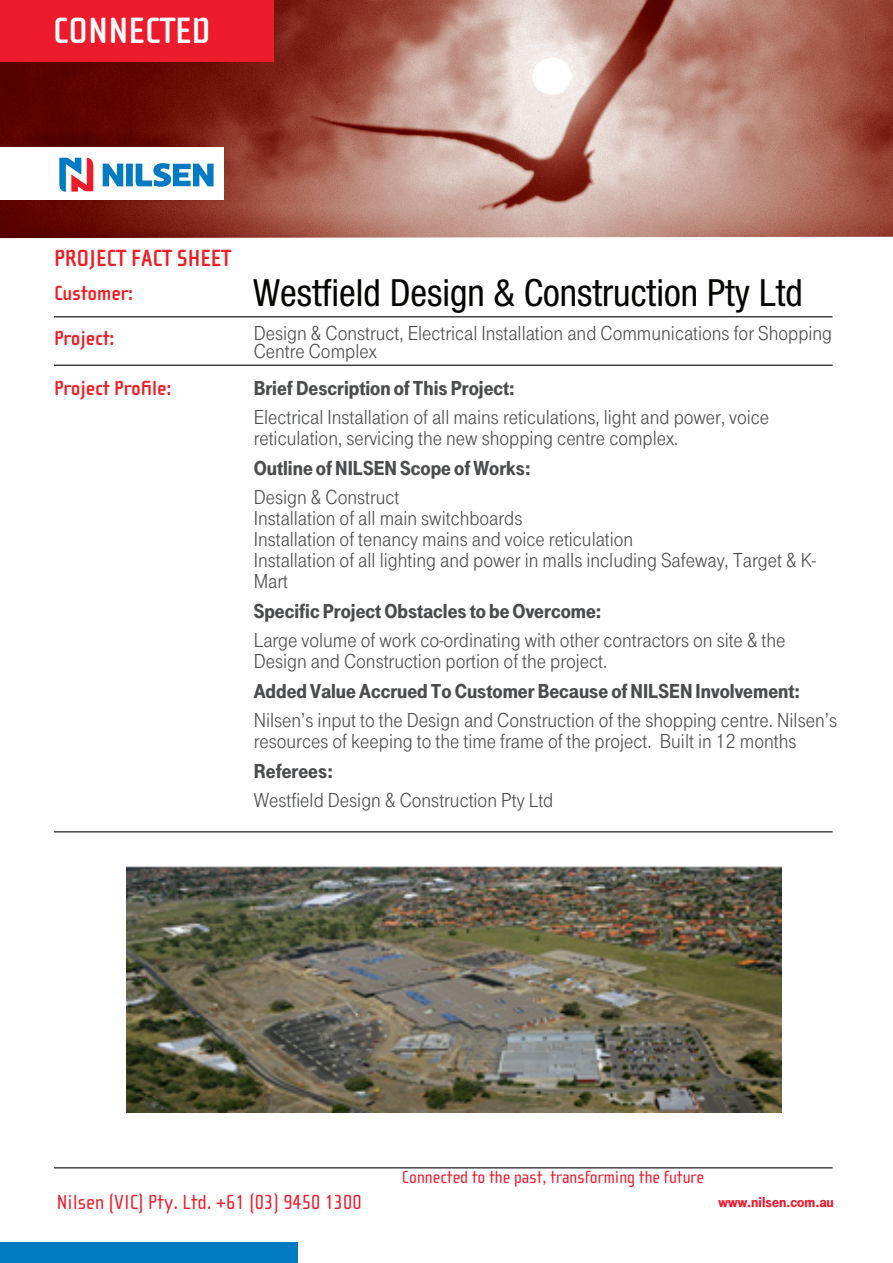
<style>
.page{position:relative;width:893px;height:1263px;background:#fff}
.page>*{position:absolute;margin:0;border:0;box-sizing:border-box;transform-origin:0 0}
.Headline{font:condensed 37.5px "Helvetica Neue";color:#040503}
.t1{font:700 37.5px "Cholla Sans";color:#fff}
.Headline-2{font:700 24px "Cholla Sans";color:#ee1d23}
.body{font:21px/21px "Tele Grotesk Norm";color:#4b4c4d}
.body-2{font:21px "Tele Grotesk Ultr";color:#4b4c4d}
.Headline-3{font:21px "Cholla Sans";color:#ee1b2c}
.Headline-4{font:700 21px "Cholla Sans";color:#ee1d23}
.Headline-5{font:18px "Cholla Sans";color:#ee1b2c}
.body-3{font:15px "Tele Grotesk Ultr";color:#ee1b2c}
</style>
<div class="page">
<img style="left:0;top:0;width:893px;height:238px">
<hr style="left:54px;top:316px;width:779px;height:1px;background:#040503">
<hr style="left:54px;top:365px;width:779px;height:1px;background:#040503">
<hr style="left:54px;top:831px;width:779px;height:1px;background:#040503">
<hr style="left:54px;top:1167px;width:779px;height:1px;background:#040503">
<div style="left:0;top:1243px;width:298px;height:20px;background:#007ac2"></div>
<div style="left:0;top:0;width:274px;height:62px;background:#ee1b2c"></div>
<div style="left:0;top:148px;width:224px;height:52px;background:#fff"></div>
<svg style="left:59px;top:158px;width:35px;height:34px"></svg>
<svg style="left:103px;top:163px;width:111px;height:24px"></svg>
<img style="left:127px;top:867px;width:654px;height:245px">
<p class="t1" style="left:53px;top:10px;width:160px">CONNECTED</p>
<p class="Headline-2" style="left:54px;top:245px;width:178px">PROJECT FACT SHEET</p>
<p class="Headline-4" style="left:54px;top:282px;width:81px">Customer:</p>
<p class="Headline" style="left:253px;top:271px;width:551px">Westfield Design &amp; Construction Pty Ltd</p>
<p class="Headline-4" style="left:54px;top:327px;width:62px">Project:</p>
<p class="body" style="left:254px;top:324px;width:580px;line-height:18.8px">Design &amp; Construct, Electrical Installation and Communications for Shopping<br>Centre Complex</p>
<p class="Headline-4" style="left:54px;top:377px;width:119px">Project Profile:</p>
<p class="body-2" style="left:254px;top:376px;width:263px">Brief Description of This Project:</p>
<p class="body" style="left:254px;top:407px;width:517px">Electrical Installation of all mains reticulations, light and power, voice reticulation, servicing the new shopping centre complex.</p>
<p class="body-2" style="left:254px;top:456px;width:278px">Outline of NILSEN Scope of Works:</p>
<p class="body" style="left:254px;top:487px;width:147px">Design &amp; Construct</p>
<p class="body" style="left:254px;top:508px;width:270px">Installation of all main switchboards</p>
<p class="body" style="left:254px;top:529px;width:381px">Installation of tenancy mains and voice reticulation</p>
<p class="body" style="left:254px;top:550px;width:564px">Installation of all lighting and power in malls including Safeway, Target &amp; K-<br>Mart</p>
<p class="body-2" style="left:254px;top:599px;width:349px">Specific Project Obstacles to be Overcome:</p>
<p class="body" style="left:254px;top:630px;width:533px">Large volume of work co-ordinating with other contractors on site &amp; the<br>Design and Construction portion of the project.</p>
<p class="body-2" style="left:254px;top:679px;width:548px">Added Value Accrued To Customer Because of NILSEN Involvement:</p>
<p class="body" style="left:254px;top:710px;width:585px">Nilsen’s input to the Design and Construction of the shopping centre. Nilsen’s resources of keeping to the time frame of the project. Built in 12 months</p>
<p class="body-2" style="left:254px;top:759px;width:81px">Referees:</p>
<p class="body" style="left:254px;top:790px;width:301px">Westfield Design &amp; Construction Pty Ltd</p>
<p class="Headline-3" style="left:57px;top:1191px;width:307px">Nilsen (VIC) Pty. Ltd. +61 (03) 9450 1300</p>
<p class="Headline-5" style="left:402px;top:1167px;width:304px">Connected to the past, transforming the future</p>
<p class="body-3" style="left:719px;top:1193px;width:117px">www.nilsen.com.au</p>
</div>
